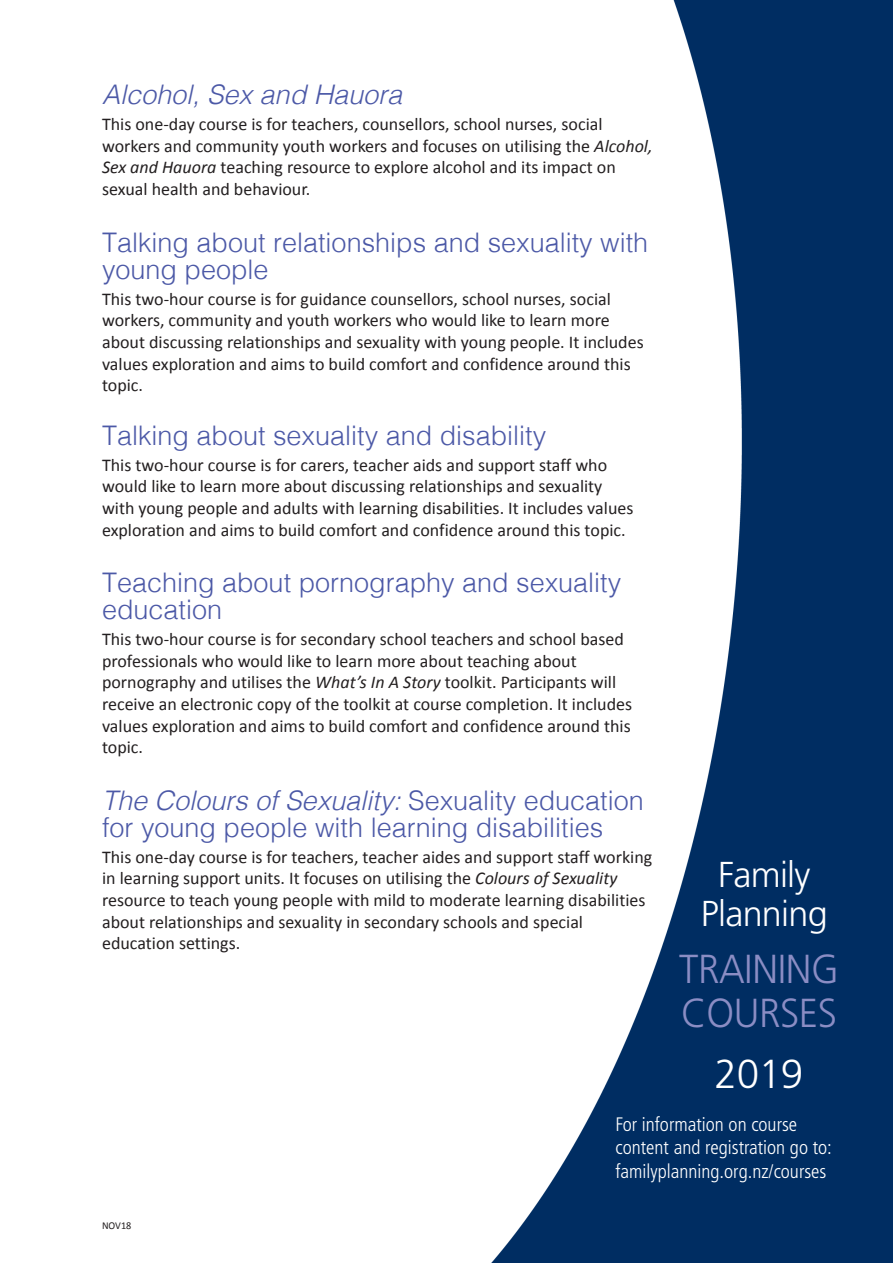
<style>
.page{position:relative;width:893px;height:1263px;background:#fff}
.page>*{position:absolute;margin:0;border:0;box-sizing:border-box;transform-origin:0 0}
.REV_02_TC{font:300 40.5px "Frutiger";letter-spacing:-.01em;color:#8b8dc4;scale:.95 1}
.REV_02_TC-2{font:300 40.5px "Frutiger";color:#fff}
.REV_01_FP{font:300 36px "Frutiger";letter-spacing:-.02em;color:#fff}
.SH_page_2{font:300 27px/27px "Helvetica";color:#4c59a7}
.SH_page_2-2{font:italic 300 27px "Helvetica";color:#4c59a7}
.REV_04_info{font:300 condensed 19.5px/23.4px "Frutiger";color:#fff}
.Page_2__n{font:18px/21.6px "Calibri";color:#231f20}
.word_-_n_small{font:10.5px "Calibri";color:#231f20}
.s1{font-style:italic}
</style>
<div class="page">
<img style="left:491px;top:0;width:402px;height:1263px">
<p class="SH_page_2-2" style="left:102px;top:72px;width:302px">Alcohol, Sex and Hauora</p>
<p class="Page_2__n" style="left:102px;top:113px;width:552px">This one-day course is for teachers, counsellors, school nurses, social workers and community youth workers and focuses on utilising the <span class="s1">Alcohol, Sex and Hauora</span> teaching resource to explore alcohol and its impact on sexual health and behaviour.</p>
<p class="SH_page_2" style="left:102px;top:227px;width:548px">Talking about relationships and sexuality with young people</p>
<p class="Page_2__n" style="left:102px;top:287px;width:543px">This two-hour course is for guidance counsellors, school nurses, social workers, community and youth workers who would like to learn more about discussing relationships and sexuality with young people. It includes values exploration and aims to build comfort and confidence around this topic.</p>
<p class="SH_page_2" style="left:102px;top:420px;width:446px">Talking about sexuality and disability</p>
<p class="Page_2__n" style="left:102px;top:453px;width:533px">This two-hour course is for carers, teacher aids and support staff who would like to learn more about discussing relationships and sexuality with young people and adults with learning disabilities. It includes values exploration and aims to build comfort and confidence around this topic.</p>
<p class="SH_page_2" style="left:102px;top:567px;width:521px">Teaching about pornography and sexuality education</p>
<p class="Page_2__n" style="left:102px;top:628px;width:532px">This two-hour course is for secondary school teachers and school based professionals who would like to learn more about teaching about pornography and utilises the <span class="s1">What’s In A Story</span> toolkit. Participants will receive an electronic copy of the toolkit at course completion. It includes values exploration and aims to build comfort and confidence around this topic.</p>
<p class="SH_page_2" style="left:102px;top:785px;width:543px"><span class="s1">The Colours of Sexuality:</span> Sexuality education for young people with learning disabilities</p>
<p class="Page_2__n" style="left:102px;top:845px;width:552px">This one-day course is for teachers, teacher aides and support staff working in learning support units. It focuses on utilising the <span class="s1">Colours of Sexuality </span>resource to teach young people with mild to moderate learning disabilities about relationships and sexuality in secondary schools and special education settings.</p>
<p class="REV_01_FP" style="left:718px;top:854px;width:94px">Family</p>
<p class="REV_01_FP" style="left:701px;top:893px;width:129px">Planning</p>
<p class="word_-_n_small" style="left:102px;top:1219px;width:31px">NOV18</p>
<p class="REV_02_TC" style="left:679px;top:946px;width:170px">TRAINING</p>
<p class="REV_02_TC" style="left:681px;top:990px;width:166px">COURSES</p>
<p class="REV_02_TC-2" style="left:715px;top:1051px;width:90px">2019</p>
<p class="REV_04_info" style="left:615px;top:1113px;width:218px">For information on course content and registration go to:</p>
<p class="REV_04_info" style="left:615px;top:1159px;width:212px">familyplanning.org.nz/courses</p>
</div>
